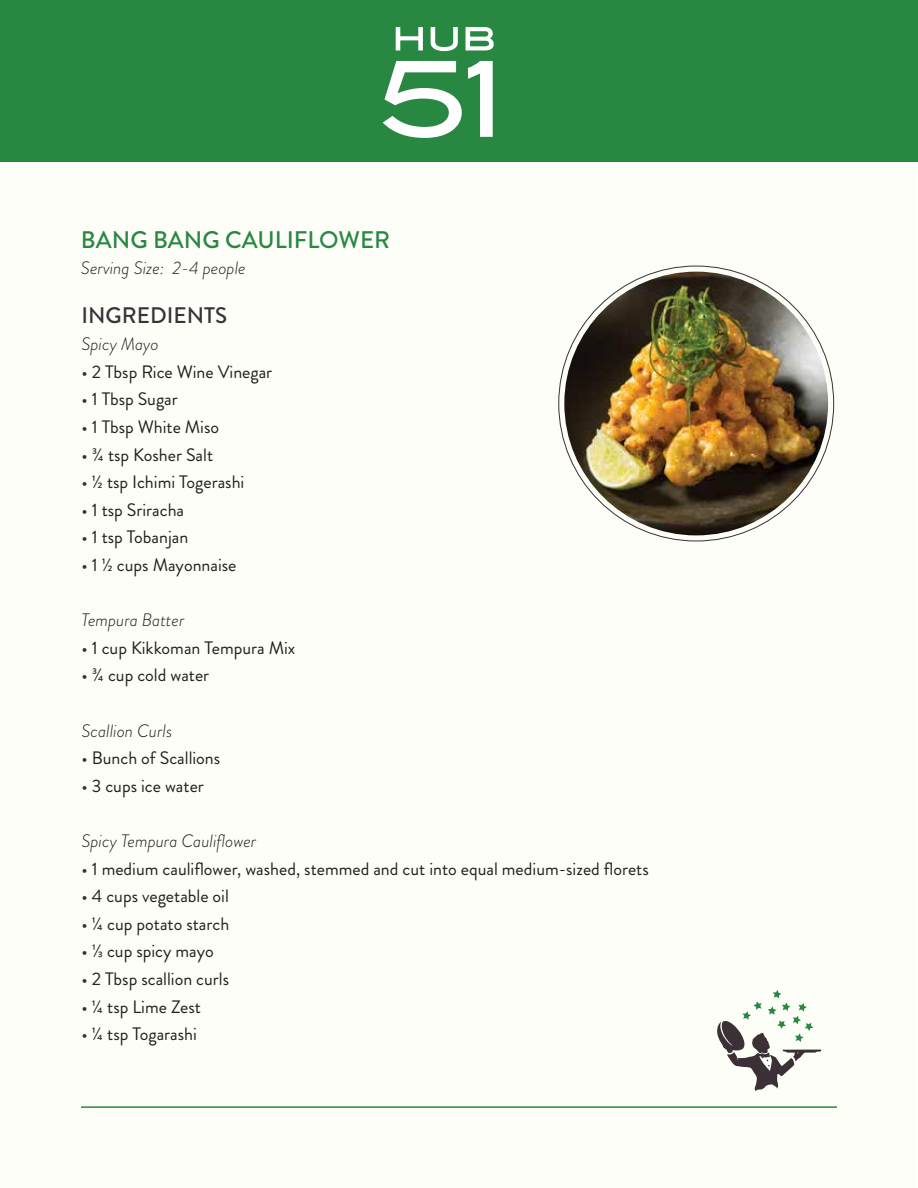
<style>
.page{position:relative;width:918px;height:1188px;background:#fff}
.page>*{position:absolute;margin:0;border:0;box-sizing:border-box;transform-origin:0 0}
.t1{font:500 24px "Brandon Grotesque";color:#288842}
.t2{font:500 22.5px "Brandon Grotesque";color:#393238}
.t3{font:18px "Brandon Grotesque";color:#231f20}
.t4{font:italic 300 18px "Brandon Grotesque";color:#231f20}
.s1{color:#383036}
</style>
<div class="page">
<div style="left:0;top:0;width:917px;height:1188px;background:#fefef8"></div>
<hr style="left:81px;top:1106px;width:756px;height:2px;background:#288842">
<div style="left:0;top:0;width:918px;height:162px;background:#288842"></div>
<img style="left:564px;top:272px;width:264px;height:263px;border-radius:132px">
<svg style="left:717px;top:990px;width:104px;height:101px"></svg>
<svg style="left:396px;top:27px;width:27px;height:23px"></svg>
<svg style="left:466px;top:27px;width:28px;height:23px"></svg>
<svg style="left:383px;top:61px;width:79px;height:77px"></svg>
<svg style="left:468px;top:61px;width:25px;height:76px"></svg>
<svg style="left:431px;top:27px;width:27px;height:24px"></svg>
<h1 class="t1" style="left:81px;top:223px;width:311px">BANG BANG CAULIFLOWER</h1>
<p class="t4" style="left:81px;top:255px;width:166px">Serving Size: 2-4 people</p>
<p class="t2" style="left:81px;top:299px;width:147px">INGREDIENTS</p>
<p class="t4" style="left:81px;top:332px;width:79px">Spicy Mayo</p>
<p class="t3" style="left:81px;top:359px;width:192px"><span class="s1">•</span> 2 Tbsp Rice Wine Vinegar</p>
<p class="t3" style="left:81px;top:387px;width:98px"><span class="s1">•</span> 1 Tbsp Sugar</p>
<p class="t3" style="left:81px;top:415px;width:139px"><span class="s1">•</span> 1 Tbsp White Miso</p>
<p class="t3" style="left:81px;top:442px;width:133px"><span class="s1">•</span> ¾ tsp Kosher Salt</p>
<p class="t3" style="left:81px;top:470px;width:164px"><span class="s1">•</span> ½ tsp Ichimi Togerashi</p>
<p class="t3" style="left:81px;top:497px;width:104px"><span class="s1">•</span> 1 tsp Sriracha</p>
<p class="t3" style="left:81px;top:525px;width:108px"><span class="s1">•</span> 1 tsp Tobanjan</p>
<p class="t3" style="left:81px;top:552px;width:157px"><span class="s1">•</span> 1 ½ cups Mayonnaise</p>
<p class="t4" style="left:81px;top:608px;width:105px">Tempura Batter</p>
<p class="t3" style="left:81px;top:635px;width:215px"><span class="s1">•</span> 1 cup Kikkoman Tempura Mix</p>
<p class="t3" style="left:81px;top:663px;width:129px"><span class="s1">•</span> ¾ cup cold water</p>
<p class="t4" style="left:81px;top:718px;width:92px">Scallion Curls</p>
<p class="t3" style="left:81px;top:746px;width:140px"><span class="s1">•</span> Bunch of Scallions</p>
<p class="t3" style="left:81px;top:773px;width:124px"><span class="s1">•</span> 3 cups ice water</p>
<p class="t4" style="left:81px;top:829px;width:176px">Spicy Tempura Cauliflower</p>
<p class="t3" style="left:81px;top:856px;width:569px"><span class="s1">•</span> 1 medium cauliflower, washed, stemmed and cut into equal medium-sized florets</p>
<p class="t3" style="left:81px;top:884px;width:149px"><span class="s1">•</span> 4 cups vegetable oil</p>
<p class="t3" style="left:81px;top:911px;width:149px"><span class="s1">•</span> ¼ cup potato starch</p>
<p class="t3" style="left:81px;top:939px;width:134px"><span class="s1">•</span> ⅓ cup spicy mayo</p>
<p class="t3" style="left:81px;top:966px;width:149px"><span class="s1">•</span> 2 Tbsp scallion curls</p>
<p class="t3" style="left:81px;top:994px;width:121px"><span class="s1">•</span> ¼ tsp Lime Zest</p>
<p class="t3" style="left:81px;top:1022px;width:117px"><span class="s1">•</span> ¼ tsp Togarashi</p>
</div>
